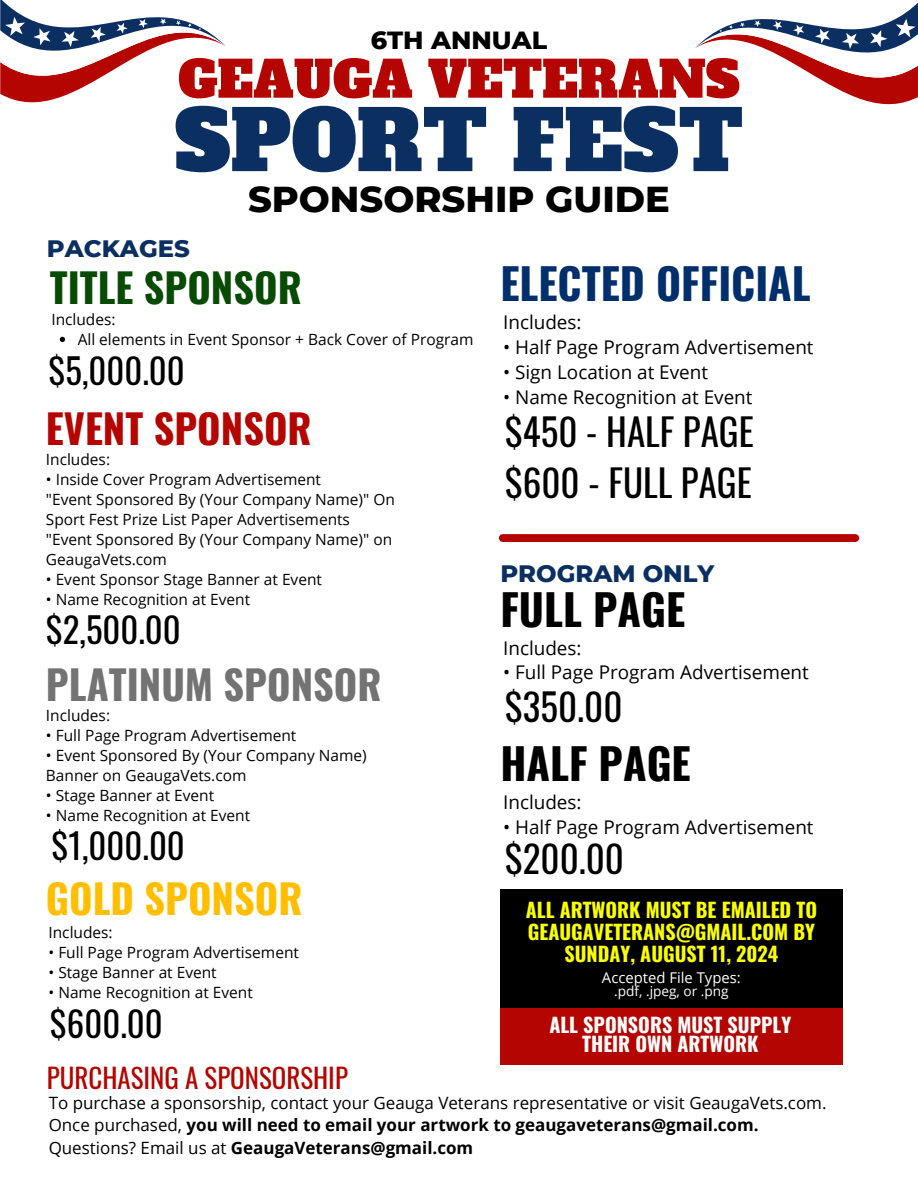
<style>
.page{position:relative;width:918px;height:1188px;background:#fff}
.page>*{position:absolute;margin:0;border:0;box-sizing:border-box;transform-origin:0 0}
.t1{font:82.5px "Alfa Slab One";color:#0c2f62}
.t2{font:50.25px "Alfa Slab One";color:#b40500}
.t3{font:700 42.9px "Oswald";color:#000}
.t4{font:700 42.9px "Oswald";color:#012f6b}
.t5{font:700 40.2px "Oswald";color:#737373}
.t6{font:700 40.2px "Oswald";color:#b40500}
.t7{font:700 40.2px "Oswald";color:#084b03}
.t8{font:700 40.2px "Oswald";color:#ffbf00}
.t9{font:37.05px/51.6px "Oswald";color:#000}
.t10{font:800 36.75px "Montserrat";color:#000}
.t11{font:34.65px "Oswald";color:#000}
.t12{font:27px "Oswald";color:#b40500}
.t13{font:800 25.35px "Montserrat";color:#000}
.t14{font:800 24.3px "Montserrat";color:#0c2f62}
.t15{font:700 19.95px/22px "Oswald";color:#faff00;text-align:center}
.t16{font:700 19.95px/18.5px "Oswald";color:#fff;text-align:center}
.t17{font:18.9px "Open Sans";color:#000}
.t18{font:16.95px/22.5px "Open Sans";color:#000}
.t19{font:700 16.95px "Open Sans";color:#000}
.t20{font:15.45px/20.1px "Open Sans";color:#000}
.t21{font:14.85px "Open Sans";color:#fff}
.t22{font:13.65px "Open Sans";color:#fff}
.s1{font-weight:700}
.s2{font-weight:400}
</style>
<div class="page">
<svg style="left:695px;top:2px;width:223px;height:103px"></svg>
<svg style="left:0;top:0;width:226px;height:103px"></svg>
<div style="left:503px;top:534px;width:352px;height:8px;background:#b40500"></div>
<div style="left:500px;top:889px;width:342px;height:126px;background:#000"></div>
<svg style="left:60px;top:337px;width:5px;height:5px"></svg>
<div style="left:500px;top:1008px;width:343px;height:56px;background:#b40500"></div>
<p class="t13" style="left:371px;top:24px;width:178px">6TH ANNUAL</p>
<p class="t2" style="left:178px;top:46px;width:563px">GEAUGA VETERANS</p>
<p class="t1" style="left:175px;top:86px;width:570px">SPORT FEST</p>
<p class="t14" style="left:47px;top:233px;width:144px">PACKAGES</p>
<h2 class="t10" style="left:248px;top:176px;width:423px">SPONSORSHIP GUIDE</h2>
<h3 class="t7" style="left:50px;top:256px;width:253px">TITLE SPONSOR</h3>
<p class="t20" style="left:51px;top:309px;width:66px">Includes:</p>
<h6 class="t20" style="left:78px;top:329px;width:397px">All elements in Event Sponsor + Back Cover of Program</h6>
<p class="t11" style="left:49px;top:344px;width:138px">$5,000.00</p>
<h1 class="t6" style="left:46px;top:397px;width:267px">EVENT SPONSOR</h1>
<h6 class="t20" style="left:46px;top:449px;width:66px">Includes:</h6>
<h3 class="t20" style="left:46px;top:469px;width:277px">• Inside Cover Program Advertisement</h3>
<p class="t20" style="left:46px;top:489px;width:351px">"Event Sponsored By (Your Company Name)" On<br>Sport Fest Prize List Paper Advertisements</p>
<p class="t20" style="left:46px;top:529px;width:348px">"Event Sponsored By (Your Company Name)" on<br>GeaugaVets.com</p>
<p class="t20" style="left:46px;top:569px;width:278px">• Event Sponsor Stage Banner at Event</p>
<p class="t20" style="left:46px;top:589px;width:206px">• Name Recognition at Event</p>
<p class="t11" style="left:46px;top:603px;width:136px">$2,500.00</p>
<h4 class="t5" style="left:46px;top:653px;width:337px">PLATINUM SPONSOR</h4>
<h3 class="t20" style="left:46px;top:705px;width:66px">Includes:</h3>
<h3 class="t20" style="left:46px;top:725px;width:252px">• Full Page Program Advertisement</h3>
<p class="t20" style="left:46px;top:745px;width:322px">• Event Sponsored By (Your Company Name)<br>Banner on GeaugaVets.com</p>
<p class="t20" style="left:46px;top:785px;width:170px">• Stage Banner at Event</p>
<h6 class="t20" style="left:46px;top:805px;width:206px">• Name Recognition at Event</h6>
<p class="t11" style="left:51px;top:819px;width:135px">$1,000.00</p>
<h3 class="t8" style="left:46px;top:867px;width:258px">GOLD SPONSOR</h3>
<p class="t20" style="left:49px;top:922px;width:66px">Includes:</p>
<p class="t20" style="left:49px;top:942px;width:252px">• Full Page Program Advertisement</p>
<p class="t20" style="left:49px;top:962px;width:170px">• Stage Banner at Event</p>
<p class="t20" style="left:49px;top:982px;width:206px">• Name Recognition at Event</p>
<p class="t11" style="left:50px;top:997px;width:114px">$600.00</p>
<h3 class="t4" style="left:500px;top:250px;width:312px">ELECTED OFFICIAL</h3>
<p class="t17" style="left:503px;top:309px;width:80px">Includes:</p>
<p class="t17" style="left:503px;top:334px;width:312px">• Half Page Program Advertisement</p>
<p class="t17" style="left:503px;top:359px;width:206px">• Sign Location at Event</p>
<h6 class="t17" style="left:503px;top:383px;width:251px">• Name Recognition at Event</h6>
<p class="t9" style="left:505px;top:404px;width:251px">$450 - HALF PAGE $600 - FULL PAGE</p>
<h6 class="t14" style="left:500px;top:558px;width:216px">PROGRAM ONLY</h6>
<p class="t3" style="left:500px;top:575px;width:186px">FULL PAGE</p>
<p class="t17" style="left:503px;top:634px;width:80px">Includes:</p>
<p class="t17" style="left:503px;top:659px;width:307px">• Full Page Program Advertisement</p>
<p class="t9" style="left:505px;top:679px;width:119px">$350.00</p>
<p class="t3" style="left:500px;top:730px;width:192px">HALF PAGE</p>
<p class="t17" style="left:503px;top:789px;width:80px">Includes:</p>
<h3 class="t17" style="left:503px;top:813px;width:312px">• Half Page Program Advertisement</h3>
<h5 class="t9" style="left:505px;top:832px;width:121px">$200.00</h5>
<p class="t15" style="left:526px;top:898px;width:293px">ALL ARTWORK MUST BE EMAILED TO<br>GEAUGAVETERANS@GMAIL.COM BY<br>SUNDAY, AUGUST 11, 2024</p>
<p class="t21" style="left:602px;top:968px;width:140px">Accepted File Types:</p>
<p class="t22" style="left:614px;top:982px;width:116px">.pdf, .jpeg, or .png</p>
<p class="t16" style="left:549px;top:1015px;width:243px">ALL SPONSORS MUST SUPPLY<br>THEIR OWN ARTWORK</p>
<p class="t12" style="left:47px;top:1057px;width:303px">PURCHASING A SPONSORSHIP</p>
<p class="t18" style="left:49px;top:1091px;width:779px">To purchase a sponsorship, contact your Geauga Veterans representative or visit GeaugaVets.com.<br>Once purchased, <span class="s1">you will need to email your artwork to geaugaveterans@gmail.com.</span></p>
<h6 class="t19" style="left:49px;top:1135px;width:426px"><span class="s2">Questions? Email us at</span> GeaugaVeterans@gmail.com</h6>
</div>
